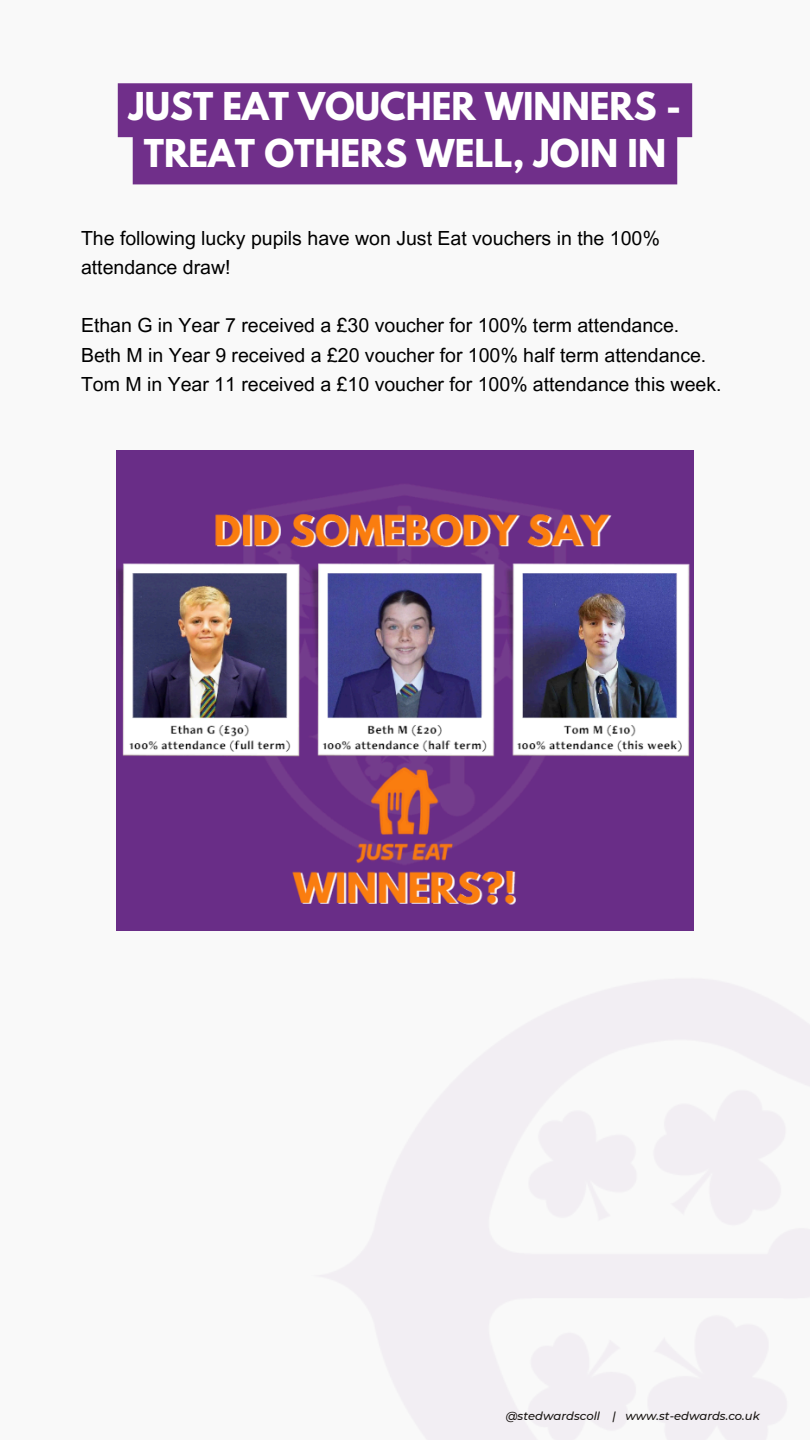
<style>
.page{position:relative;width:810px;height:1440px;background:#f9f9f9}
.page>*{position:absolute;margin:0;border:0;box-sizing:border-box;transform-origin:0 0}
.t1{font:700 34px/47.2px "League Spartan";color:#fff;text-align:center}
.t2{font:19.5px/29.2px "Arial MT Pro";color:#000}
.t3{font:italic 500 11.5px "Montserrat";color:#171310}
</style>
<div class="page">
<img style="left:117px;top:451px;width:576px;height:479px">
<div style="left:118px;top:83px;width:574px;height:101px;background:#702f8a"></div>
<h2 class="t1" style="left:129px;top:87px;width:554px">JUST EAT VOUCHER WINNERS -<br>TREAT OTHERS WELL, JOIN IN</h2>
<h1 class="t2" style="left:81px;top:226px;width:580px">The following lucky pupils have won Just Eat vouchers in the 100% attendance draw!</h1>
<h2 class="t2" style="left:81px;top:313px;width:642px">Ethan G in Year 7 received a £30 voucher for 100% term attendance.<br>Beth M in Year 9 received a £20 voucher for 100% half term attendance.<br>Tom M in Year 11 received a £10 voucher for 100% attendance this week.</h2>
<p class="t3" style="left:506px;top:1409px;width:256px">@stedwardscoll | www.st-edwards.co.uk</p>
</div>
